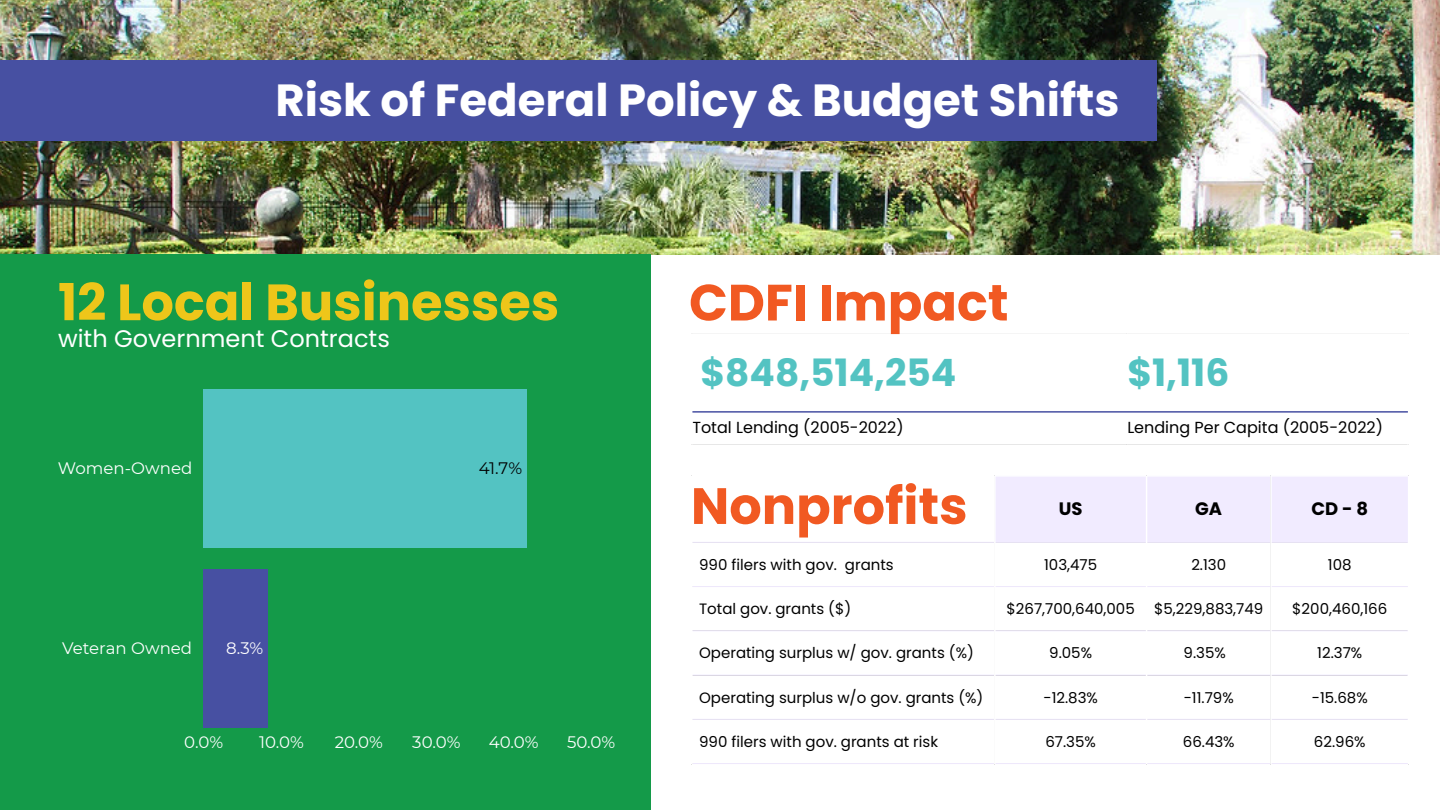
<style>
.page{position:relative;width:1440px;height:810px;background:#fff}
.page>*{position:absolute;margin:0;border:0;box-sizing:border-box;transform-origin:0 0}
.t1{font:700 51px "Poppins";color:#f15922}
.t2{font:700 51px "Poppins";color:#eec61a}
.t3{font:700 45px "Poppins";color:#fff}
.t4{font:700 37.6px "Poppins";color:#53c3c2}
.t5{font:24px "Poppins";color:#fff}
.t6{font:700 18px "Poppins";color:#000}
.t7{font:16.6px "Montserrat";color:#fff}
.t8{font:16.6px "Montserrat";color:#000}
.t9{font:16px "Poppins";color:#000}
.t10{font:15px "Poppins";color:#000}
</style>
<div class="page">
<img style="left:0;top:0;width:1440px;height:254px">
<div style="left:0;top:254px;width:650px;height:556px;background:#149a49"></div>
<hr style="left:692px;top:411px;width:716px;height:2px;background:#4750a2">
<div style="left:996px;top:477px;width:412px;height:65px;background:#f1ebff"></div>
<hr style="left:692px;top:542px;width:716px;height:1px;background:#f1ebff">
<hr style="left:692px;top:586px;width:716px;height:1px;background:#f1ebff">
<hr style="left:692px;top:630px;width:716px;height:1px;background:#f1ebff">
<hr style="left:692px;top:675px;width:716px;height:1px;background:#f1ebff">
<hr style="left:692px;top:719px;width:716px;height:1px;background:#f1ebff">
<hr style="left:692px;top:763px;width:716px;height:1px;background:#f1ebff">
<hr style="left:994px;top:476px;width:2px;height:288px;background:#fff">
<hr style="left:1146px;top:476px;width:1px;height:288px;background:#fff">
<hr style="left:1270px;top:476px;width:2px;height:288px;background:#fff">
<div style="left:204px;top:389px;width:323px;height:158px;background:#53c3c2"></div>
<div style="left:204px;top:569px;width:64px;height:158px;background:#4750a2"></div>
<div style="left:0;top:60px;width:1157px;height:81px;background:#4750a2"></div>
<p class="t3" style="left:276px;top:69px;width:846px">Risk of Federal Policy &amp; Budget Shifts</p>
<p class="t2" style="left:58px;top:267px;width:503px">12 Local Businesses</p>
<p class="t5" style="left:58px;top:322px;width:333px">with Government Contracts</p>
<p class="t7" style="left:58px;top:458px;width:136px">Women-Owned</p>
<p class="t7" style="left:62px;top:638px;width:132px">Veteran Owned</p>
<p class="t7" style="left:226px;top:638px;width:39px">8.3%</p>
<p class="t8" style="left:479px;top:458px;width:45px">41.7%</p>
<p class="t1" style="left:689px;top:267px;width:321px">CDFI Impact</p>
<p class="t4" style="left:700px;top:346px;width:258px">$848,514,254</p>
<p class="t4" style="left:1127px;top:346px;width:103px">$1,116</p>
<p class="t9" style="left:692px;top:416px;width:213px">Total Lending (2005-2022)</p>
<p class="t9" style="left:1127px;top:416px;width:257px">Lending Per Capita (2005-2022)</p>
<p class="t1" style="left:691px;top:470px;width:278px">Nonprofits</p>
<p class="t6" style="left:1059px;top:496px;width:25px">US</p>
<p class="t6" style="left:1195px;top:496px;width:28px">GA</p>
<h1 class="t6" style="left:1312px;top:496px;width:58px">CD-8</h1>
<p class="t10" style="left:699px;top:554px;width:196px">990 filers with gov. grants</p>
<p class="t10" style="left:1044px;top:554px;width:55px">103,475</p>
<p class="t10" style="left:1191px;top:554px;width:36px">2.130</p>
<p class="t10" style="left:1328px;top:554px;width:25px">108</p>
<p class="t10" style="left:699px;top:598px;width:154px">Total gov. grants ($)</p>
<p class="t10" style="left:1007px;top:598px;width:130px">$267,700,640,005</p>
<p class="t10" style="left:1154px;top:598px;width:111px">$5,229,883,749</p>
<p class="t10" style="left:1292px;top:598px;width:96px">$200,460,166</p>
<p class="t10" style="left:699px;top:643px;width:276px">Operating surplus w/ gov. grants (%)</p>
<p class="t10" style="left:1049px;top:643px;width:44px">9.05%</p>
<p class="t10" style="left:1184px;top:643px;width:44px">9.35%</p>
<p class="t10" style="left:1317px;top:643px;width:46px">12.37%</p>
<p class="t10" style="left:699px;top:687px;width:286px">Operating surplus w/o gov. grants (%)</p>
<p class="t10" style="left:1043px;top:687px;width:56px">-12.83%</p>
<p class="t10" style="left:1184px;top:687px;width:52px">-11.79%</p>
<p class="t10" style="left:1312px;top:687px;width:58px">-15.68%</p>
<p class="t7" style="left:184px;top:732px;width:40px">0.0%</p>
<p class="t7" style="left:259px;top:732px;width:46px">10.0%</p>
<p class="t7" style="left:335px;top:732px;width:50px">20.0%</p>
<p class="t7" style="left:412px;top:732px;width:50px">30.0%</p>
<p class="t7" style="left:489px;top:732px;width:51px">40.0%</p>
<p class="t7" style="left:567px;top:732px;width:50px">50.0%</p>
<p class="t10" style="left:699px;top:731px;width:240px">990 filers with gov. grants at risk</p>
<p class="t10" style="left:1045px;top:731px;width:52px">67.35%</p>
<p class="t10" style="left:1183px;top:731px;width:53px">66.43%</p>
<p class="t10" style="left:1314px;top:731px;width:53px">62.96%</p>
</div>
